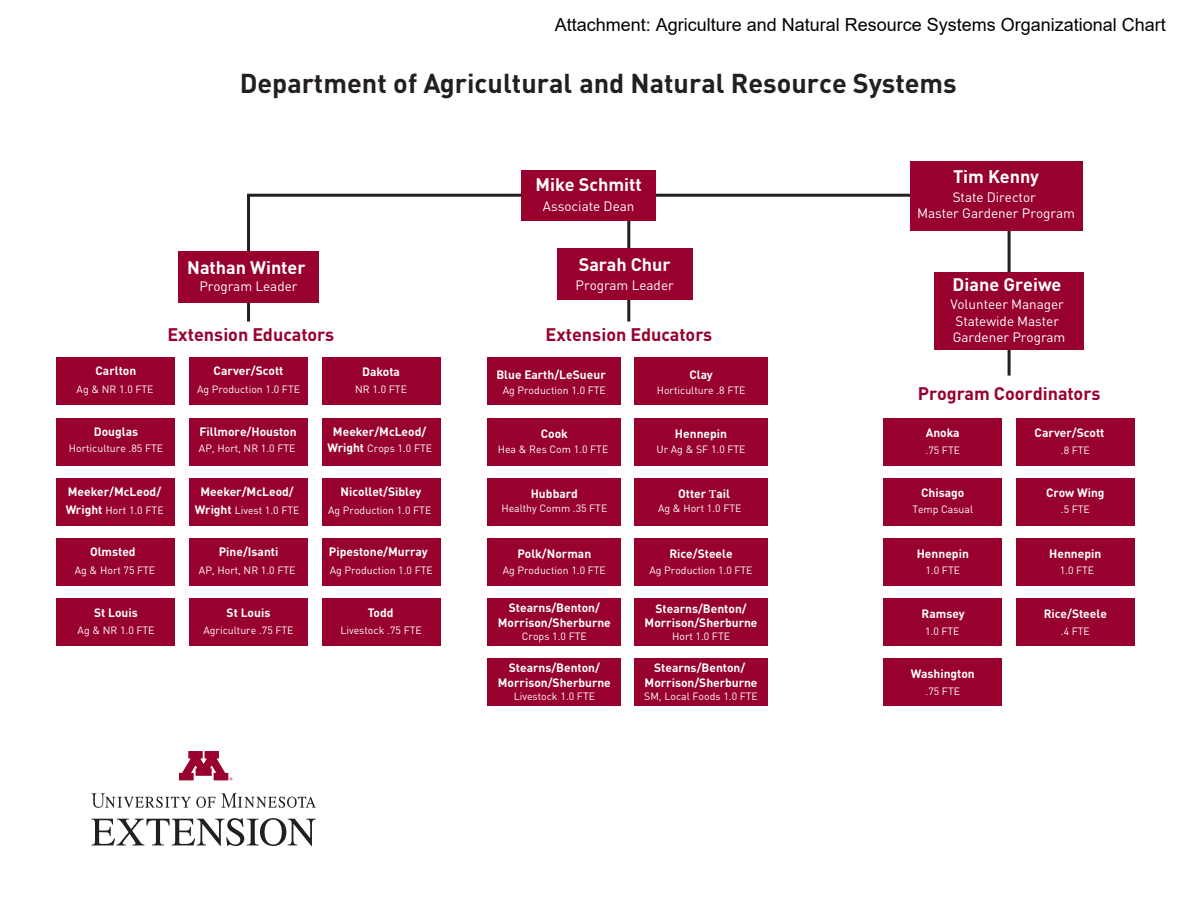
<style>
.page{position:relative;width:1188px;height:918px;background:#fff}
.page>*{position:absolute;margin:0;border:0;box-sizing:border-box;transform-origin:0 0}
.t1{font:700 27px "EXTDINOT";color:#231f20}
.t2{font:18px "Arial";color:#010101}
.t3{font:700 18px "EXTDINOT";color:#98012d}
.t4{font:700 18px "EXTDINOT";color:#fff}
.t5{font:13.5px/16px "EXTDINOT";color:#fff;text-align:center}
.t6{font:700 12px/14.2px "EXTDINOT";color:#fff;text-align:center}
.t7{font:10.5px "EXTDINOT";color:#fff}
.s1{font-style:inherit}
.s2{font-weight:700;font-size:12px}
.s3{font-family:"Minion Pro"}
</style>
<div class="page">
<svg style="left:246px;top:193px;width:766px;height:186px"></svg>
<hr style="left:627px;top:195px;width:3px;height:127px;background:#231f20">
<div style="left:57px;top:358px;width:118px;height:47px;background:#98012d"></div>
<div style="left:57px;top:418px;width:118px;height:47px;background:#98012d"></div>
<div style="left:57px;top:478px;width:118px;height:48px;background:#98012d"></div>
<div style="left:57px;top:538px;width:118px;height:48px;background:#98012d"></div>
<div style="left:57px;top:598px;width:118px;height:48px;background:#98012d"></div>
<div style="left:883px;top:418px;width:119px;height:47px;background:#98012d"></div>
<div style="left:883px;top:478px;width:119px;height:48px;background:#98012d"></div>
<div style="left:883px;top:538px;width:119px;height:48px;background:#98012d"></div>
<div style="left:883px;top:598px;width:119px;height:48px;background:#98012d"></div>
<div style="left:883px;top:658px;width:119px;height:48px;background:#98012d"></div>
<div style="left:1016px;top:418px;width:119px;height:47px;background:#98012d"></div>
<div style="left:1016px;top:478px;width:119px;height:48px;background:#98012d"></div>
<div style="left:1016px;top:538px;width:119px;height:48px;background:#98012d"></div>
<div style="left:1016px;top:598px;width:119px;height:48px;background:#98012d"></div>
<div style="left:189px;top:358px;width:119px;height:47px;background:#98012d"></div>
<div style="left:189px;top:418px;width:119px;height:47px;background:#98012d"></div>
<div style="left:189px;top:478px;width:119px;height:48px;background:#98012d"></div>
<div style="left:189px;top:538px;width:119px;height:48px;background:#98012d"></div>
<div style="left:189px;top:598px;width:119px;height:48px;background:#98012d"></div>
<div style="left:322px;top:358px;width:118px;height:47px;background:#98012d"></div>
<div style="left:322px;top:418px;width:118px;height:47px;background:#98012d"></div>
<div style="left:322px;top:478px;width:118px;height:48px;background:#98012d"></div>
<div style="left:322px;top:538px;width:118px;height:48px;background:#98012d"></div>
<div style="left:322px;top:598px;width:118px;height:48px;background:#98012d"></div>
<div style="left:488px;top:358px;width:133px;height:47px;background:#98012d"></div>
<div style="left:488px;top:418px;width:133px;height:47px;background:#98012d"></div>
<div style="left:488px;top:478px;width:133px;height:48px;background:#98012d"></div>
<div style="left:488px;top:538px;width:133px;height:48px;background:#98012d"></div>
<div style="left:488px;top:598px;width:133px;height:48px;background:#98012d"></div>
<div style="left:488px;top:658px;width:133px;height:48px;background:#98012d"></div>
<div style="left:634px;top:358px;width:134px;height:47px;background:#98012d"></div>
<div style="left:634px;top:418px;width:134px;height:47px;background:#98012d"></div>
<div style="left:634px;top:478px;width:134px;height:48px;background:#98012d"></div>
<div style="left:634px;top:538px;width:134px;height:48px;background:#98012d"></div>
<div style="left:634px;top:598px;width:134px;height:48px;background:#98012d"></div>
<div style="left:634px;top:658px;width:134px;height:48px;background:#98012d"></div>
<div style="left:557px;top:249px;width:135px;height:51px;background:#98012d"></div>
<div style="left:910px;top:161px;width:172px;height:69px;background:#98012d"></div>
<div style="left:934px;top:272px;width:150px;height:78px;background:#98012d"></div>
<div style="left:178px;top:251px;width:141px;height:51px;background:#98012d"></div>
<div style="left:521px;top:170px;width:135px;height:50px;background:#98012d"></div>
<svg style="left:221px;top:793px;width:95px;height:15px"></svg>
<svg style="left:91px;top:793px;width:124px;height:15px"></svg>
<svg style="left:179px;top:751px;width:53px;height:29px"></svg>
<svg style="left:91px;top:818px;width:225px;height:28px"></svg>
<h2 class="t2" style="left:555px;top:12px;width:613px"><span class="s1">Attachment:</span> Agriculture and Natural Resource Systems <span class="s1">Organizational Chart</span></h2>
<h1 class="t1" style="left:240px;top:66px;width:719px">Department of Agricultural and Natural Resource Systems</h1>
<h2 class="t4" style="left:187px;top:255px;width:120px">Nathan Winter</h2>
<p class="t5" style="left:199px;top:278px;width:100px">Program Leader</p>
<h2 class="t4" style="left:536px;top:173px;width:108px">Mike Schmitt</h2>
<p class="t5" style="left:543px;top:198px;width:93px">Associate Dean</p>
<h2 class="t4" style="left:579px;top:253px;width:93px">Sarah Chur</h2>
<p class="t5" style="left:576px;top:277px;width:100px">Program Leader</p>
<p class="t6" style="left:96px;top:363px;width:42px">Carlton</p>
<p class="t7" style="left:77px;top:383px;width:78px">Ag &amp; NR 1.0 FTE</p>
<h2 class="t3" style="left:167px;top:323px;width:168px">Extension Educators</h2>
<h2 class="t3" style="left:545px;top:323px;width:168px">Extension Educators</h2>
<p class="t6" style="left:214px;top:363px;width:71px">Carver/Scott</p>
<p class="t7" style="left:197px;top:383px;width:105px">Ag Production 1.0 FTE</p>
<p class="t6" style="left:362px;top:364px;width:39px">Dakota</p>
<p class="t7" style="left:355px;top:383px;width:53px">NR 1.0 FTE</p>
<p class="t6" style="left:496px;top:367px;width:111px">Blue Earth/LeSueur</p>
<p class="t7" style="left:503px;top:384px;width:105px">Ag Production 1.0 FTE</p>
<p class="t6" style="left:689px;top:367px;width:25px">Clay</p>
<p class="t7" style="left:657px;top:384px;width:90px">Horticulture .8 FTE</p>
<p class="t6" style="left:94px;top:424px;width:46px">Douglas</p>
<p class="t7" style="left:69px;top:441px;width:96px">Horticulture .85 FTE</p>
<p class="t6" style="left:199px;top:424px;width:99px">Fillmore/Houston</p>
<p class="t7" style="left:199px;top:441px;width:98px">AP, Hort, NR 1.0 FTE</p>
<p class="t6" style="left:333px;top:424px;width:95px">Meeker/McLeod/</p>
<p class="t7" style="left:327px;top:442px;width:106px"><span class="s2">Wright</span> Crops 1.0 FTE</p>
<p class="t6" style="left:541px;top:426px;width:29px">Cook</p>
<p class="t7" style="left:498px;top:443px;width:112px">Hea &amp; Res Com 1.0 FTE</p>
<p class="t6" style="left:675px;top:426px;width:54px">Hennepin</p>
<p class="t7" style="left:657px;top:443px;width:90px">Ur Ag &amp; SF 1.0 FTE</p>
<p class="t6" style="left:68px;top:484px;width:95px">Meeker/McLeod/</p>
<p class="t7" style="left:66px;top:503px;width:99px"><span class="s2">Wright</span> Hort 1.0 FTE</p>
<p class="t6" style="left:200px;top:484px;width:95px">Meeker/McLeod/</p>
<p class="t7" style="left:195px;top:503px;width:106px"><span class="s2">Wright</span> Livest 1.0 FTE</p>
<p class="t6" style="left:341px;top:484px;width:82px">Nicollet/Sibley</p>
<p class="t7" style="left:328px;top:503px;width:105px">Ag Production 1.0 FTE</p>
<p class="t6" style="left:531px;top:486px;width:49px">Hubbard</p>
<p class="t7" style="left:501px;top:502px;width:108px">Healthy Comm .35 FTE</p>
<p class="t6" style="left:678px;top:486px;width:54px">Otter <span class="s3">T</span>ail</p>
<p class="t7" style="left:658px;top:502px;width:85px">Ag &amp; Hort 1.0 FTE</p>
<p class="t6" style="left:90px;top:544px;width:47px">Olmsted</p>
<p class="t7" style="left:75px;top:563px;width:82px">Ag &amp; Hort 75 FTE</p>
<p class="t6" style="left:219px;top:544px;width:61px">Pine/Isanti</p>
<p class="t7" style="left:199px;top:563px;width:98px">AP, Hort, NR 1.0 FTE</p>
<p class="t6" style="left:329px;top:544px;width:100px">Pipestone/Murray</p>
<p class="t7" style="left:330px;top:563px;width:105px">Ag Production 1.0 FTE</p>
<p class="t6" style="left:518px;top:546px;width:75px">Polk/Norman</p>
<p class="t7" style="left:503px;top:564px;width:105px">Ag Production 1.0 FTE</p>
<p class="t6" style="left:669px;top:546px;width:65px">Rice/Steele</p>
<p class="t7" style="left:650px;top:564px;width:105px">Ag Production 1.0 FTE</p>
<p class="t6" style="left:94px;top:605px;width:45px">St Louis</p>
<p class="t7" style="left:78px;top:624px;width:78px">Ag &amp; NR 1.0 FTE</p>
<p class="t6" style="left:227px;top:605px;width:45px">St Louis</p>
<p class="t7" style="left:204px;top:624px;width:92px">Agriculture .75 FTE</p>
<p class="t6" style="left:368px;top:605px;width:27px">Todd</p>
<p class="t7" style="left:340px;top:624px;width:83px">Livestock .75 FTE</p>
<p class="t6" style="left:498px;top:600px;width:114px;line-height:15.1px">Stearns/Benton/<br>Morrison/Sherburne</p>
<p class="t7" style="left:522px;top:629px;width:66px">Crops 1.0 FTE</p>
<p class="t6" style="left:645px;top:601px;width:114px">Stearns/Benton/<br>Morrison/Sherburne</p>
<p class="t7" style="left:672px;top:629px;width:59px">Hort 1.0 FTE</p>
<p class="t6" style="left:498px;top:661px;width:114px">Stearns/Benton/<br>Morrison/Sherburne</p>
<p class="t7" style="left:514px;top:689px;width:83px">Livestock 1.0 FTE</p>
<p class="t6" style="left:645px;top:661px;width:114px">Stearns/Benton/<br>Morrison/Sherburne</p>
<p class="t7" style="left:644px;top:689px;width:115px">SM, Local Foods 1.0 FTE</p>
<h2 class="t4" style="left:953px;top:165px;width:87px">Tim Kenny</h2>
<p class="t5" style="left:917px;top:188px;width:159px">State Director<br>Master Gardener Program</p>
<h2 class="t4" style="left:953px;top:273px;width:110px">Diane Greiwe</h2>
<p class="t5" style="left:951px;top:296px;width:116px;text-align:left">Volunteer Manager<br>Statewide Master<br>Gardener Program</p>
<h2 class="t3" style="left:918px;top:381px;width:184px">Program Coordinators</h2>
<p class="t6" style="left:926px;top:426px;width:35px">Anoka</p>
<p class="t7" style="left:926px;top:444px;width:36px">.75 FTE</p>
<p class="t6" style="left:1035px;top:426px;width:71px">Carver/Scott</p>
<p class="t7" style="left:1061px;top:444px;width:31px">.8 FTE</p>
<p class="t6" style="left:921px;top:485px;width:45px">Chisago</p>
<p class="t7" style="left:912px;top:502px;width:62px">Temp Casual</p>
<p class="t6" style="left:1046px;top:485px;width:60px">Crow Wing</p>
<p class="t7" style="left:1061px;top:502px;width:31px">.5 FTE</p>
<p class="t6" style="left:917px;top:546px;width:54px">Hennepin</p>
<p class="t7" style="left:926px;top:563px;width:36px">1.0 FTE</p>
<p class="t6" style="left:1049px;top:546px;width:54px">Hennepin</p>
<p class="t7" style="left:1060px;top:563px;width:36px">1.0 FTE</p>
<p class="t6" style="left:922px;top:606px;width:45px">Ramsey</p>
<p class="t7" style="left:925px;top:624px;width:36px">1.0 FTE</p>
<p class="t6" style="left:1044px;top:606px;width:65px">Rice/Steele</p>
<p class="t7" style="left:1061px;top:625px;width:31px">.4 FTE</p>
<p class="t6" style="left:911px;top:666px;width:65px">Washington</p>
<p class="t7" style="left:926px;top:685px;width:36px">.75 FTE</p>
</div>
